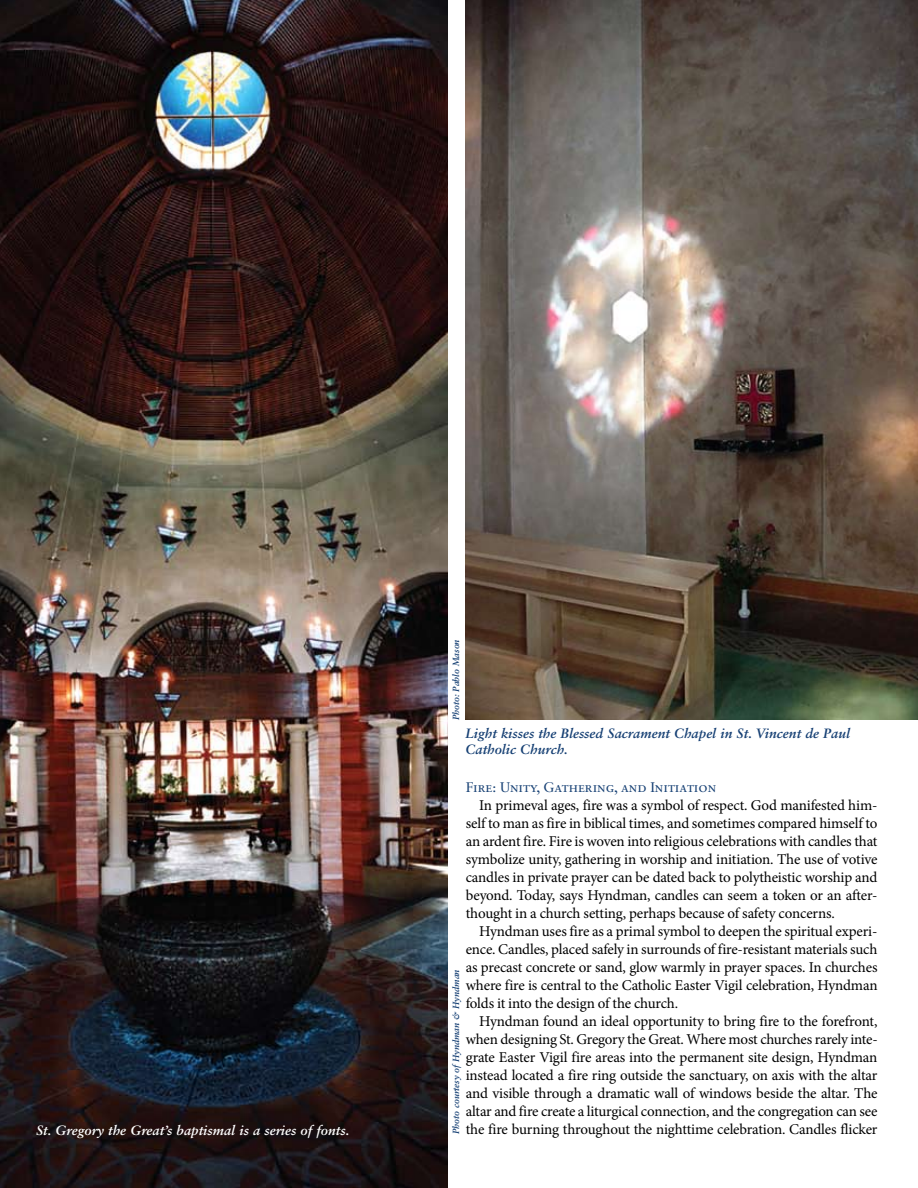
<style>
.page{position:relative;width:918px;height:1188px;background:#fff}
.page>*{position:absolute;margin:0;border:0;box-sizing:border-box;transform-origin:0 0}
.t1{font:15px/18px "Minion Pro";letter-spacing:-.015em;color:#000;text-align:justify}
.t2{font:13.8px "Sabon Roman SC";color:#164074}
.t3{font:italic 700 13.5px/16.2px "Sabon";color:#164074}
.t4{font:italic 700 13.5px "Sabon";color:#fff}
.t5{font:italic 700 9px "Sabon";color:#164074}
</style>
<div class="page">
<img style="left:0;top:0;width:448px;height:1188px">
<img style="left:465px;top:0;width:453px;height:720px">
<p class="t4" style="left:36px;top:1122px;width:315px">St. Gregory the Great’s baptismal is a series of fonts.</p>
<p class="t5" style="left:450px;top:720px;width:82px;rotate:-90deg">Photo: Pablo Mason</p>
<p class="t3" style="left:465px;top:725px;width:386px">Light kisses the Blessed Sacrament Chapel in St. Vincent de Paul<br>Catholic Church.</p>
<p class="t2" style="left:466px;top:779px;width:252px">Fire: Unity, Gathering, and Initiation</p>
<p class="t1" style="left:466px;top:796px;width:413px;text-indent:14px">In primeval ages, fire was a symbol of respect. God manifested him&shy;self to man as fire in biblical times, and sometimes compared himself to an ardent fire. Fire is woven into religious celebrations with candles that symbolize unity, gathering in worship and initiation. The use of votive candles in private prayer can be dated back to polytheistic worship and beyond. Today, says Hyndman, candles can seem a token or an after&shy;thought in a church setting, perhaps because of safety concerns.</p>
<p class="t1" style="left:466px;top:922px;width:413px;text-indent:14px">Hyndman uses fire as a primal symbol to deepen the spiritual experi&shy;ence. Candles, placed safely in surrounds of fire-resistant materials such as precast concrete or sand, glow warmly in prayer spaces. In churches where fire is central to the Catholic Easter Vigil celebration, Hyndman folds it into the design of the church.</p>
<p class="t1" style="left:466px;top:1012px;width:413px;text-indent:14px">Hyndman found an ideal opportunity to bring fire to the forefront, when designing St. Gregory the Great. Where most churches rarely inte&shy;grate Easter Vigil fire areas into the permanent site design, Hyndman instead located a fire ring outside the sanctuary, on axis with the altar and visible through a dramatic wall of windows beside the altar. The altar and fire create a liturgical connection, and the congregation can see</p>
<p class="t5" style="left:450px;top:1134px;width:166px;rotate:-90deg">Photo courtesy of Hyndman &amp; Hyndman</p>
<p class="t1" style="left:466px;top:1120px;width:413px">the fire burning throughout the nighttime celebration. Candles flicker</p>
</div>
